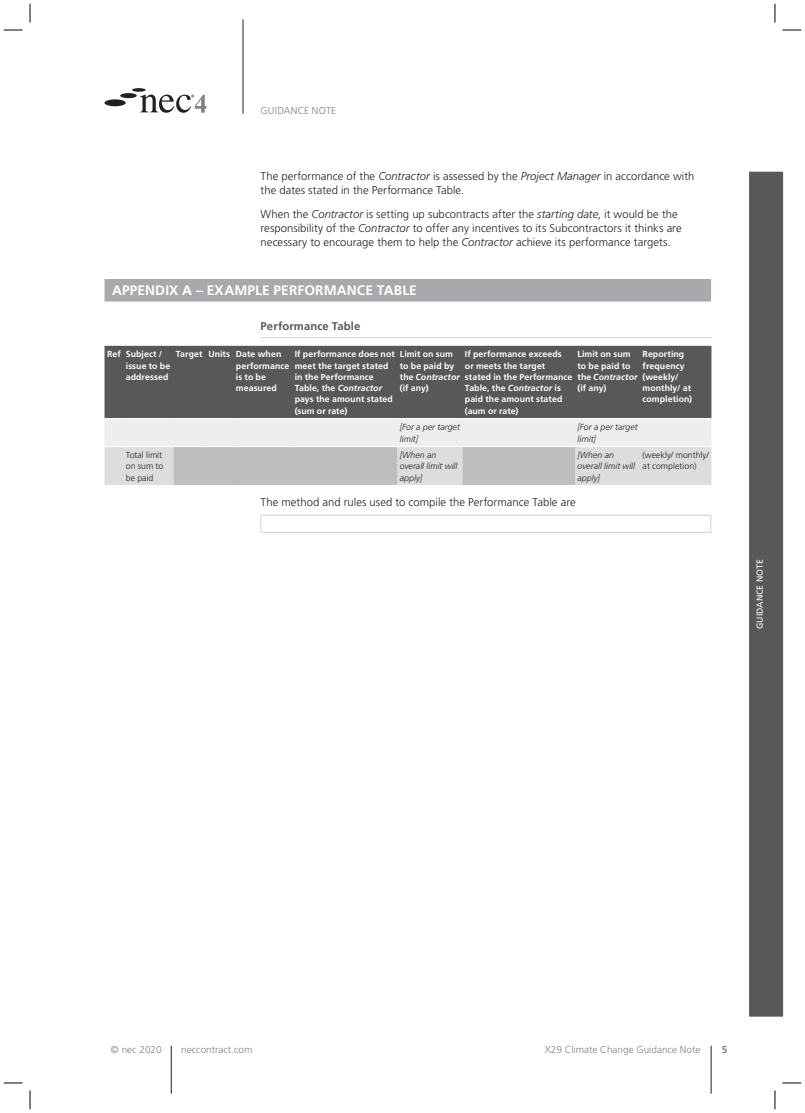
<style>
.page{position:relative;width:805px;height:1113px;background:#fff}
.page>*{position:absolute;margin:0;border:0;box-sizing:border-box;transform-origin:0 0}
.t1{font:700 13.75px "Frutiger";letter-spacing:.005em;color:#fff}
.t2{font:300 11.25px/13.8px "Frutiger";letter-spacing:.005em;color:#231f20}
.t3{font:700 11.25px "Frutiger";letter-spacing:.01em;color:#57585a}
.t4{font:300 10px "Frutiger";color:#808285}
.t5{font:300 10px "Frutiger";letter-spacing:.02em;color:#808285}
.t6{font:700 10px "Frutiger";color:#808285}
.t7{font:700 8.75px/11.2px "Frutiger";letter-spacing:.01em;color:#fff}
.t8{font:italic 300 8.75px/11.2px "Frutiger";color:#231f20}
.t9{font:300 8.75px/11.2px "Frutiger";color:#231f20}
.t10{font:8.75px "Frutiger";color:#fff}
.s1{font-style:italic}
</style>
<div class="page">
<hr style="left:710px;top:1045px;width:1px;height:48px;background:#231f20">
<hr style="left:243px;top:19px;width:1px;height:95px;background:#231f20">
<div style="left:747px;top:170px;width:36px;height:847px;background:#57585a"></div>
<div style="left:746px;top:169px;width:39px;height:850px;border:2px solid #fff"></div>
<div style="left:104px;top:99px;width:22px;height:7px;background:#231f20;border-radius:50%"></div>
<div style="left:120px;top:93px;width:17px;height:5px;background:#231f20;border-radius:50%"></div>
<svg style="left:132px;top:88px;width:13px;height:4px"></svg>
<svg style="left:140px;top:94px;width:66px;height:19px"></svg>
<hr style="left:171px;top:1045px;width:1px;height:48px;background:#231f20">
<div style="left:104px;top:279px;width:606px;height:22px;background:#a8a9ad"></div>
<hr style="left:260px;top:337px;width:450px;height:1px;background:#d1d2d4">
<div style="left:104px;top:346px;width:607px;height:72px;background:#57585a"></div>
<svg style="left:104px;top:418px;width:607px;height:67px;background:#dbdbdc"></svg>
<hr style="left:397px;top:446px;width:65px;height:1px;background:#fff">
<hr style="left:574px;top:446px;width:65px;height:1px;background:#fff">
<hr style="left:639px;top:446px;width:72px;height:1px;background:#fff">
<div style="left:260px;top:515px;width:450px;height:17px;border:1px solid #d1d2d4"></div>
<svg style="left:4px;top:29px;width:18px;height:2px"></svg>
<svg style="left:782px;top:29px;width:18px;height:2px"></svg>
<svg style="left:4px;top:1082px;width:18px;height:1px"></svg>
<svg style="left:782px;top:1082px;width:18px;height:1px"></svg>
<svg style="left:29px;top:4px;width:2px;height:19px"></svg>
<svg style="left:29px;top:1090px;width:2px;height:19px"></svg>
<svg style="left:774px;top:4px;width:1px;height:19px"></svg>
<svg style="left:774px;top:1090px;width:1px;height:19px"></svg>
<p class="t5" style="left:260px;top:105px;width:77px">GUIDANCE NOTE</p>
<p class="t2" style="left:260px;top:169px;width:435px">The performance of the <span class="s1">Contractor</span> is assessed by the <span class="s1">Project Manager</span> in accordance with the dates stated in the Performance Table.</p>
<p class="t2" style="left:260px;top:208px;width:422px">When the <span class="s1">Contractor</span> is setting up subcontracts after the <span class="s1">starting date</span>, it would be the responsibility of the <span class="s1">Contractor</span> to offer any incentives to its Subcontractors it thinks are necessary to encourage them to help the <span class="s1">Contractor</span> achieve its performance targets.</p>
<h1 class="t1" style="left:112px;top:282px;width:306px">APPENDIX A – EXAMPLE PERFORMANCE TABLE</h1>
<p class="t3" style="left:260px;top:319px;width:101px">Performance Table</p>
<p class="t7" style="left:126px;top:348px;width:46px;text-indent:-19px">Ref Subject / issue to be addressed</p>
<p class="t7" style="left:236px;top:348px;width:55px;text-indent:-60px">Target Units Date when performance is to be measured</p>
<p class="t7" style="left:294px;top:348px;width:101px">If performance does not meet the target stated in the Performance<br>Table, the <span class="s1">Contractor </span>pays the amount stated (sum or rate)</p>
<p class="t7" style="left:399px;top:348px;width:61px">Limit on sum to be paid by the <span class="s1">Contractor </span>(if any)</p>
<p class="t7" style="left:464px;top:348px;width:109px">If performance exceeds or meets the target stated in the Performance<br>Table, the <span class="s1">Contractor</span> is paid the amount stated (aum or rate)</p>
<p class="t7" style="left:577px;top:348px;width:61px">Limit on sum to be paid to the <span class="s1">Contractor </span>(if any)</p>
<p class="t7" style="left:642px;top:348px;width:51px">Reporting frequency (weekly/ monthly/ at completion)</p>
<p class="t8" style="left:399px;top:421px;width:61px">[For a per target limit]</p>
<p class="t8" style="left:577px;top:421px;width:61px">[For a per target limit]</p>
<p class="t9" style="left:126px;top:449px;width:39px">Total limit on sum to be paid</p>
<p class="t8" style="left:399px;top:449px;width:59px">[When an overall limit will apply]</p>
<p class="t8" style="left:577px;top:449px;width:59px">[When an overall limit will apply]</p>
<p class="t9" style="left:642px;top:449px;width:68px">(weekly/ monthly/ at completion)</p>
<p class="t2" style="left:260px;top:495px;width:316px">The method and rules used to compile the Performance Table are</p>
<p class="t10" style="left:754px;top:629px;width:71px;rotate:-90deg">GUIDANCE NOTE</p>
<p class="t4" style="left:111px;top:1044px;width:52px">© nec 2020</p>
<p class="t4" style="left:181px;top:1044px;width:73px">neccontract.com</p>
<p class="t4" style="left:544px;top:1044px;width:157px">X29 Climate Change Guidance Note</p>
<p class="t6" style="left:721px;top:1043px;width:7px">5</p>
</div>
